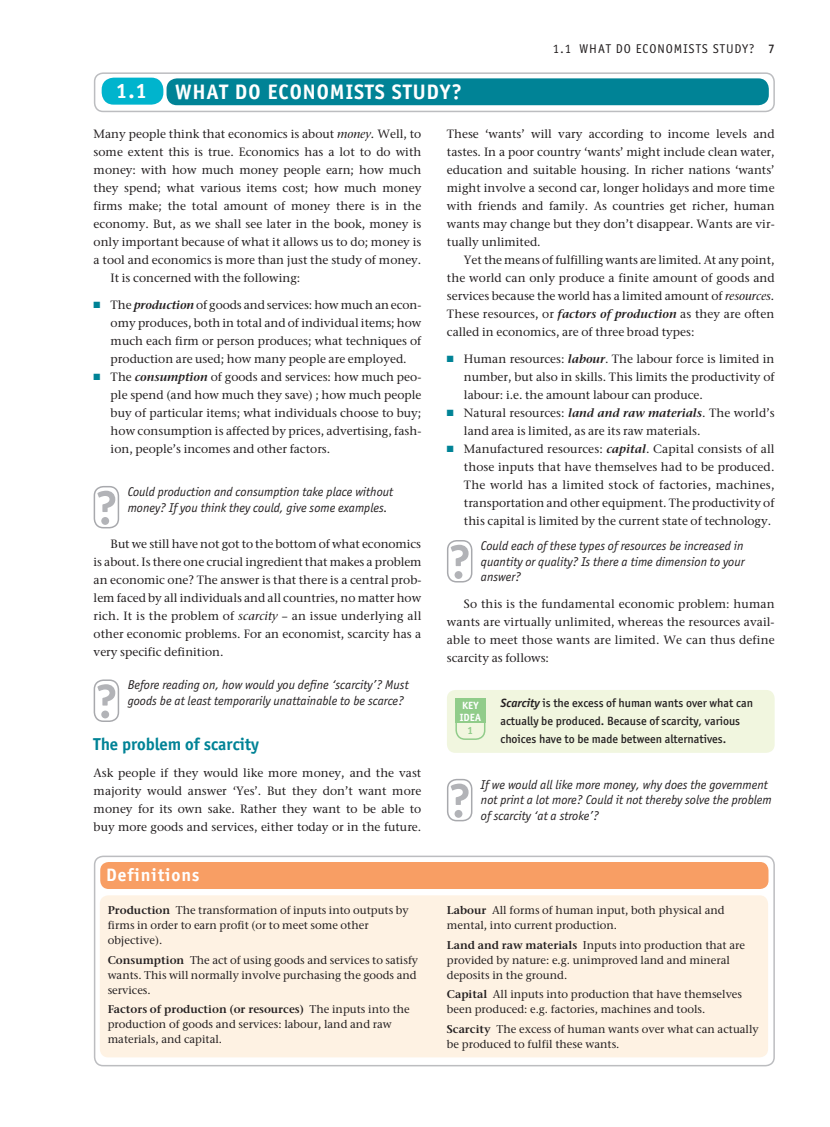
<style>
.page{position:relative;width:830px;height:1127px;background:#fff}
.page>*{position:absolute;margin:0;border:0;box-sizing:border-box;transform-origin:0 0}
.t1{font:700 21px "Officina Sans ITC Pro";letter-spacing:.05em;color:#fff}
.t2{font:700 18px "Officina Sans ITC Pro";letter-spacing:.05em;color:#fff}
.t3{font:700 17.25px "Officina Sans ITC Pro";color:#008396}
.t4{font:italic 12.75px/15.8px "Officina Sans ITC Pro";color:#231f20}
.t5{font:12.75px "Officina Sans ITC Pro";letter-spacing:.075em;color:#231f20}
.t6{font:500 12px/18px "Stone Serif ITC Pro";color:#231f20;text-align:justify}
.t7{font:500 12px/18px "Officina Sans ITC Pro";color:#231f20}
.t8{font:500 11.25px/15px "Stone Serif ITC Pro";color:#231f20}
.t9{font:700 10.5px/12px "Officina Sans ITC Pro";color:#fff}
.t10{font:700 10.5px "Officina Sans ITC Pro";color:#91cc8a}
.s1{font-weight:500}
.s2{font-style:italic}
.s3{color:#008396}
.s4{font-weight:600;font-style:italic}
.s5{font-weight:600}
.s6{font-weight:700;font-style:italic}
</style>
<div class="page">
<div style="left:94px;top:72px;width:680px;height:40px;border:2px solid #bcbdc0;border-radius:9px"></div>
<div style="left:94px;top:486px;width:25px;height:42px;border:2px solid #a8a9ad;border-radius:9px"></div>
<svg style="left:97px;top:491px;width:18px;height:34px"></svg>
<div style="left:94px;top:679px;width:25px;height:43px;border:2px solid #a8a9ad;border-radius:9px"></div>
<svg style="left:97px;top:684px;width:18px;height:34px"></svg>
<div style="left:446px;top:540px;width:26px;height:42px;border:2px solid #a8a9ad;border-radius:9px"></div>
<svg style="left:450px;top:545px;width:18px;height:34px"></svg>
<div style="left:446px;top:690px;width:328px;height:63px;background:#f1f6df;border-radius:9px"></div>
<div style="left:455px;top:709px;width:30px;height:31px;border:2px solid #91cc8a;border-radius:9px"></div>
<div style="left:455px;top:698px;width:30px;height:25px;background:#91cc8a"></div>
<div style="left:102px;top:78px;width:61px;height:27px;background:#00b4cd;border-radius:12px"></div>
<div style="left:166px;top:78px;width:602px;height:27px;background:#008396;border-radius:10px"></div>
<div style="left:94px;top:855px;width:680px;height:211px;border:2px solid #bcbdc0;border-radius:9px"></div>
<div style="left:100px;top:862px;width:668px;height:27px;background:#f89e64;border-radius:9px"></div>
<div style="left:100px;top:895px;width:667px;height:162px;background:#fef2e3;border-radius:9px"></div>
<div style="left:446px;top:779px;width:26px;height:42px;border:2px solid #a8a9ad;border-radius:9px"></div>
<svg style="left:450px;top:783px;width:18px;height:35px"></svg>
<h1 class="t1" style="left:116px;top:78px;width:32px">1.1</h1>
<h1 class="t1" style="left:175px;top:79px;width:288px">WHAT DO ECONOMISTS STUDY?</h1>
<p class="t5" style="left:552px;top:41px;width:223px">1.1 WHAT DO ECONOMISTS STUDY? <span class="s1">7</span></p>
<p class="t6" style="left:94px;top:125px;width:329px">Many people think that economics is about <span class="s2">money.</span> Well, to</p>
<p class="t6" style="left:94px;top:143px;width:329px">some extent this is true. Economics has a lot to do with</p>
<p class="t6" style="left:94px;top:161px;width:329px">money: with how much money people earn; how much</p>
<p class="t6" style="left:94px;top:179px;width:329px">they spend; what various items cost; how much money</p>
<p class="t6" style="left:94px;top:197px;width:329px">firms make; the total amount of money there is in the</p>
<p class="t6" style="left:94px;top:215px;width:329px">economy. But, as we shall see later in the book, money is</p>
<p class="t6" style="left:94px;top:233px;width:329px">only important because of what it allows us to do; money is</p>
<p class="t6" style="left:94px;top:251px;width:329px">a tool and economics is more than just the study of money.</p>
<p class="t6" style="left:111px;top:269px;width:191px">It is concerned with the following:</p>
<p class="t6" style="left:111px;top:296px;width:312px;text-indent:-17px"><span class="s3">■</span> The <span class="s4">production</span> of goods and services: how much an econ&shy;omy produces, both in total and of individual items; how much each firm or person produces; what techniques of production are used; how many people are employed.</p>
<p class="t6" style="left:111px;top:368px;width:312px;text-indent:-17px"><span class="s3">■</span> The <span class="s4">consumption</span> of goods and services: how much peo&shy;ple spend (and how much they save) ; how much people buy of particular items; what individuals choose to buy; how consumption is affected by prices, advertising, fash&shy;ion, people’s incomes and other factors.</p>
<p class="t4" style="left:128px;top:484px;width:267px">Could production and consumption take place without money? If you think they could, give some examples.</p>
<p class="t6" style="left:94px;top:534px;width:329px;text-indent:17px">But we still have not got to the bottom of what economics is about. Is there one crucial ingredient that makes a problem an economic one? The answer is that there is a central prob&shy;lem faced by all individuals and all countries, no matter how rich. It is the problem of <span class="s2">scarcity</span> – an issue underlying all other economic problems. For an economist, scarcity has a very specific definition.</p>
<p class="t4" style="left:128px;top:677px;width:282px">Before reading on, how would you define ‘scarcity’? Must goods be at least temporarily unattainable to be scarce?</p>
<h3 class="t3" style="left:94px;top:733px;width:167px">The problem of scarcity</h3>
<p class="t6" style="left:94px;top:764px;width:329px">Ask people if they would like more money, and the vast majority would answer ‘Yes’. But they don’t want more money for its own sake. Rather they want to be able to buy more goods and services, either today or in the future.</p>
<h2 class="t2" style="left:106px;top:864px;width:95px">Definitions</h2>
<p class="t8" style="left:108px;top:903px;width:302px"><span class="s5">Production</span> The transformation of inputs into outputs by firms in order to earn profit (or to meet some other objective).</p>
<p class="t8" style="left:108px;top:952px;width:312px"><span class="s5">Consumption</span> The act of using goods and services to satisfy wants. This will normally involve purchasing the goods and services.</p>
<p class="t8" style="left:108px;top:1002px;width:303px"><span class="s5">Factors of production (or resources)</span> The inputs into the production of goods and services: labour, land and raw materials, and capital.</p>
<p class="t6" style="left:446px;top:125px;width:329px">These ‘wants’ will vary according to income levels and tastes. In a poor country ‘wants’ might include clean water, education and suitable housing. In richer nations ‘wants’ might involve a second car, longer holidays and more time with friends and family. As countries get richer, human wants may change but they don’t disappear. Wants are vir&shy;tually unlimited.</p>
<p class="t6" style="left:446px;top:251px;width:329px;text-indent:17px">Yet the means of fulfilling wants are limited. At any point, the world can only produce a finite amount of goods and services because the world has a limited amount of <span class="s2">resources.<br></span>These resources, or <span class="s4">factors of production</span> as they are often called in economics, are of three broad types:</p>
<p class="t6" style="left:463px;top:350px;width:312px;text-indent:-17px"><span class="s3">■</span> Human resources: <span class="s4">labour</span>. The labour force is limited in number, but also in skills. This limits the productivity of labour: i.e. the amount labour can produce.</p>
<p class="t6" style="left:463px;top:404px;width:312px;text-indent:-17px"><span class="s3">■</span> Natural resources: <span class="s4">land and raw materials</span>. The world’s land area is limited, as are its raw materials.</p>
<p class="t6" style="left:463px;top:440px;width:312px;text-indent:-17px"><span class="s3">■</span> Manufactured resources: <span class="s4">capital</span>. Capital consists of all those inputs that have themselves had to be produced.<br>The world has a limited stock of factories, machines, transportation and other equipment. The productivity of this capital is limited by the current state of technology.</p>
<p class="t4" style="left:480px;top:538px;width:265px;text-align:justify">Could each of these types of resources be increased in quantity or quality? Is there a time dimension to your answer?</p>
<p class="t6" style="left:446px;top:595px;width:329px;text-indent:17px">So this is the fundamental economic problem: human wants are virtually unlimited, whereas the resources avail&shy;able to meet those wants are limited. We can thus define scarcity as follows:</p>
<p class="t7" style="left:500px;top:694px;width:254px"><span class="s6">Scarcity</span> is the excess of human wants over what can actually be produced. Because of scarcity, various choices have to be made between alternatives.</p>
<p class="t9" style="left:459px;top:699px;width:23px">KEY<br>IDEA</p>
<p class="t10" style="left:467px;top:724px;width:7px">1</p>
<p class="t4" style="left:480px;top:776px;width:292px">If we would all like more money, why does the government not print a lot more? Could it not thereby solve the problem of scarcity ‘at a stroke’?</p>
<p class="t8" style="left:446px;top:903px;width:279px"><span class="s5">Labour</span> All forms of human input, both physical and mental, into current production.</p>
<p class="t8" style="left:446px;top:937px;width:299px"><span class="s5">Land and raw materials</span> Inputs into production that are provided by nature: e.g. unimproved land and mineral deposits in the ground.</p>
<p class="t8" style="left:446px;top:987px;width:296px"><span class="s5">Capital</span> All inputs into production that have themselves been produced: e.g. factories, machines and tools.</p>
<p class="t8" style="left:446px;top:1021px;width:313px"><span class="s5">Scarcity</span> The excess of human wants over what can actually be produced to fulfil these wants.</p>
</div>
